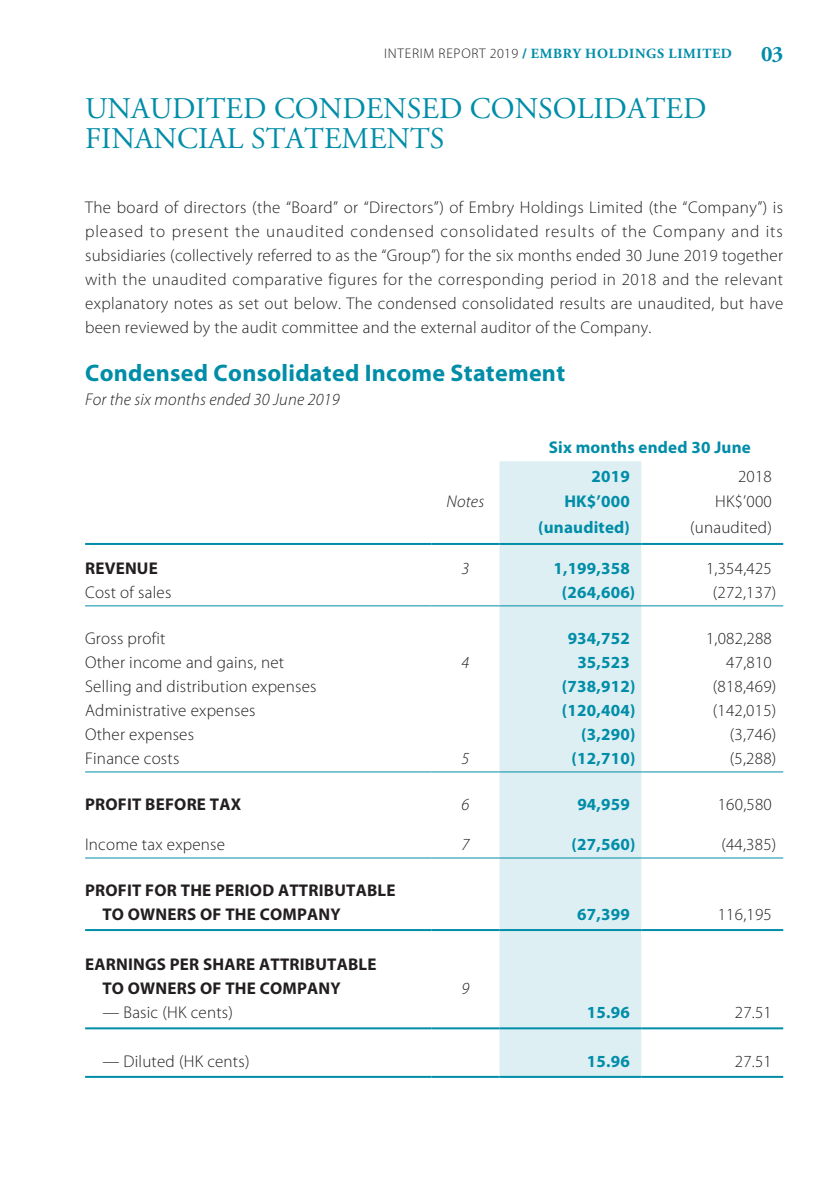
<style>
.page{position:relative;width:840px;height:1191px;background:#fff}
.page>*{position:absolute;margin:0;border:0;box-sizing:border-box;transform-origin:0 0}
.t1{font:30px/30px "Adobe Garamond Pro";color:#008da8}
.t2{font:700 24px "Myriad Pro";letter-spacing:.01em;color:#008da8}
.t3{font:700 22px "Adobe Garamond Pro";color:#008da8}
.t4{font:300 17px/24px "Myriad Pro";letter-spacing:.015em;color:#231f20;text-align:justify}
.t5{font:700 17px/29.6px "Myriad Pro";letter-spacing:.01em;color:#008da8}
.t6{font:700 17px/24px "Myriad Pro";letter-spacing:.01em;color:#231f20}
.t7{font:italic 300 17px "Myriad Pro";letter-spacing:.01em;color:#231f20}
.t8{font:700 14px "Adobe Garamond Pro";letter-spacing:.045em;color:#008da8}
.s1{font-family:"Myriad Pro";font-weight:300;color:#231f20}
.s2{font-family:"Myriad Pro"}
</style>
<div class="page">
<div style="left:499px;top:461px;width:142px;height:614px;background:#deeff3"></div>
<hr style="left:85px;top:543px;width:346px;height:2px;background:#008da8">
<hr style="left:431px;top:543px;width:68px;height:2px;background:#008da8">
<hr style="left:499px;top:543px;width:142px;height:2px;background:#008da8">
<hr style="left:641px;top:543px;width:141px;height:2px;background:#008da8">
<hr style="left:85px;top:605px;width:346px;height:1px;background:#008da8">
<hr style="left:431px;top:605px;width:68px;height:1px;background:#008da8">
<hr style="left:499px;top:605px;width:142px;height:1px;background:#008da8">
<hr style="left:641px;top:605px;width:141px;height:1px;background:#008da8">
<hr style="left:85px;top:771px;width:346px;height:1px;background:#008da8">
<hr style="left:431px;top:771px;width:68px;height:1px;background:#008da8">
<hr style="left:499px;top:771px;width:142px;height:1px;background:#008da8">
<hr style="left:641px;top:771px;width:141px;height:1px;background:#008da8">
<hr style="left:85px;top:857px;width:346px;height:1px;background:#008da8">
<hr style="left:431px;top:857px;width:68px;height:1px;background:#008da8">
<hr style="left:499px;top:857px;width:142px;height:1px;background:#008da8">
<hr style="left:641px;top:857px;width:141px;height:1px;background:#008da8">
<hr style="left:85px;top:929px;width:346px;height:2px;background:#008da8">
<hr style="left:431px;top:929px;width:68px;height:2px;background:#008da8">
<hr style="left:499px;top:929px;width:142px;height:2px;background:#008da8">
<hr style="left:641px;top:929px;width:141px;height:2px;background:#008da8">
<hr style="left:85px;top:1027px;width:346px;height:2px;background:#008da8">
<hr style="left:431px;top:1027px;width:68px;height:2px;background:#008da8">
<hr style="left:499px;top:1027px;width:142px;height:2px;background:#008da8">
<hr style="left:641px;top:1027px;width:141px;height:2px;background:#008da8">
<hr style="left:85px;top:1075px;width:346px;height:2px;background:#008da8">
<hr style="left:431px;top:1075px;width:68px;height:2px;background:#008da8">
<hr style="left:499px;top:1075px;width:142px;height:2px;background:#008da8">
<hr style="left:641px;top:1075px;width:141px;height:2px;background:#008da8">
<p class="t8" style="left:384px;top:45px;width:349px"><span class="s1">INTERIM REPORT 2019</span> <span class="s2">/</span> EMBRY HOLDINGS LIMITED</p>
<p class="t3" style="left:760px;top:40px;width:24px">03</p>
<h1 class="t1" style="left:85px;top:93px;width:622px">UNAUDITED CONDENSED CONSOLIDATED<br>FINANCIAL STATEMENTS</h1>
<p class="t4" style="left:85px;top:196px;width:699px">The board of directors (the “Board” or “Directors”) of Embry Holdings Limited (the “Company”) is pleased to present the unaudited condensed consolidated results of the Company and its subsidiaries (collectively referred to as the “Group”) for the six months ended 30 June 2019 together with the unaudited comparative figures for the corresponding period in 2018 and the relevant explanatory notes as set out below. The condensed consolidated results are unaudited, but have been reviewed by the audit committee and the external auditor of the Company.</p>
<h2 class="t2" style="left:85px;top:363px;width:481px">Condensed Consolidated Income Statement</h2>
<p class="t7" style="left:85px;top:392px;width:256px">For the six months ended 30 June 2019</p>
<p class="t5" style="left:591px;top:434px;width:161px;text-indent:-43px">Six months ended 30 June<br>2019</p>
<p class="t4" style="left:737px;top:466px;width:35px">2018</p>
<p class="t7" style="left:446px;top:494px;width:39px">Notes</p>
<p class="t5" style="left:564px;top:487px;width:67px">HK$’000</p>
<p class="t4" style="left:714px;top:490px;width:58px">HK$’000</p>
<p class="t5" style="left:538px;top:513px;width:93px">(unaudited)</p>
<p class="t4" style="left:689px;top:516px;width:83px">(unaudited)</p>
<p class="t6" style="left:85px;top:557px;width:74px">REVENUE</p>
<p class="t7" style="left:461px;top:561px;width:9px">3</p>
<p class="t5" style="left:553px;top:554px;width:78px">1,199,358</p>
<p class="t4" style="left:705px;top:557px;width:67px">1,354,425</p>
<p class="t4" style="left:85px;top:581px;width:88px">Cost of sales</p>
<p class="t5" style="left:561px;top:578px;width:75px">(264,606)</p>
<p class="t4" style="left:712px;top:581px;width:65px">(272,137)</p>
<p class="t4" style="left:85px;top:627px;width:82px">Gross profit</p>
<p class="t5" style="left:567px;top:624px;width:64px">934,752</p>
<p class="t4" style="left:705px;top:627px;width:67px">1,082,288</p>
<p class="t4" style="left:85px;top:651px;width:200px">Other income and gains, net</p>
<p class="t7" style="left:461px;top:655px;width:9px">4</p>
<p class="t5" style="left:577px;top:648px;width:54px">35,523</p>
<p class="t4" style="left:725px;top:651px;width:47px">47,810</p>
<p class="t4" style="left:85px;top:675px;width:233px">Selling and distribution expenses</p>
<p class="t5" style="left:561px;top:672px;width:75px">(738,912)</p>
<p class="t4" style="left:712px;top:675px;width:65px">(818,469)</p>
<p class="t4" style="left:85px;top:699px;width:172px">Administrative expenses</p>
<p class="t5" style="left:561px;top:696px;width:75px">(120,404)</p>
<p class="t4" style="left:712px;top:699px;width:65px">(142,015)</p>
<p class="t4" style="left:85px;top:723px;width:110px">Other expenses</p>
<p class="t5" style="left:581px;top:720px;width:56px">(3,290)</p>
<p class="t4" style="left:729px;top:723px;width:48px">(3,746)</p>
<p class="t4" style="left:85px;top:747px;width:96px">Finance costs</p>
<p class="t7" style="left:461px;top:751px;width:9px">5</p>
<p class="t5" style="left:571px;top:744px;width:65px">(12,710)</p>
<p class="t4" style="left:729px;top:747px;width:48px">(5,288)</p>
<p class="t6" style="left:85px;top:793px;width:157px">PROFIT BEFORE TAX</p>
<p class="t7" style="left:461px;top:797px;width:9px">6</p>
<p class="t5" style="left:577px;top:790px;width:54px">94,959</p>
<p class="t4" style="left:717px;top:793px;width:56px">160,580</p>
<p class="t4" style="left:85px;top:833px;width:141px">Income tax expense</p>
<p class="t7" style="left:461px;top:837px;width:9px">7</p>
<p class="t5" style="left:571px;top:830px;width:65px">(27,560)</p>
<p class="t4" style="left:721px;top:833px;width:56px">(44,385)</p>
<p class="t6" style="left:102px;top:879px;width:294px;text-indent:-17px">PROFIT FOR THE PERIOD ATTRIBUTABLE<br>TO OWNERS OF THE COMPANY</p>
<p class="t5" style="left:577px;top:900px;width:54px">67,399</p>
<p class="t4" style="left:717px;top:903px;width:56px">116,195</p>
<p class="t6" style="left:102px;top:953px;width:275px;text-indent:-17px">EARNINGS PER SHARE ATTRIBUTABLE<br>TO OWNERS OF THE COMPANY</p>
<p class="t7" style="left:461px;top:981px;width:9px">9</p>
<p class="t4" style="left:102px;top:1001px;width:132px">— Basic (HK cents)</p>
<p class="t5" style="left:586px;top:999px;width:44px">15.96</p>
<p class="t4" style="left:734px;top:1001px;width:39px">27.51</p>
<p class="t4" style="left:102px;top:1050px;width:149px">— Diluted (HK cents)</p>
<p class="t5" style="left:586px;top:1047px;width:44px">15.96</p>
<p class="t4" style="left:734px;top:1050px;width:39px">27.51</p>
</div>
